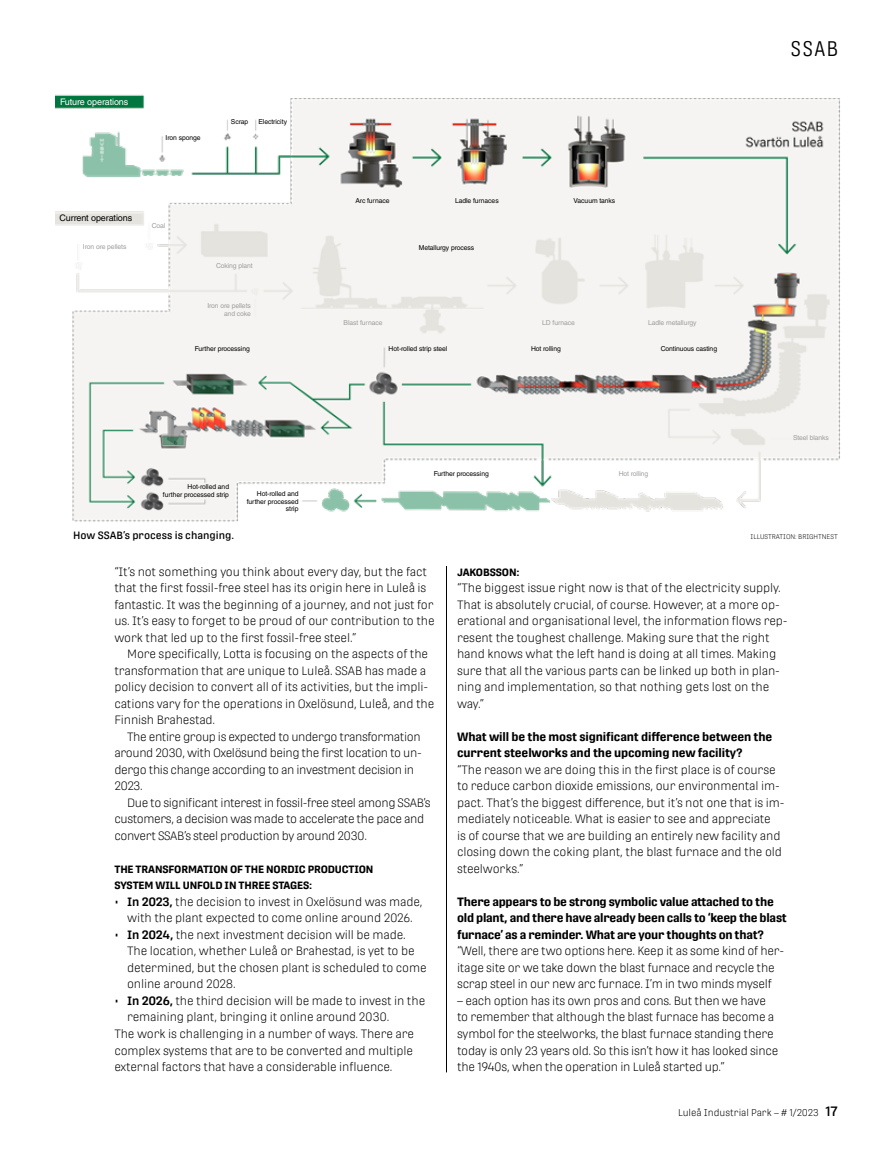
<style>
.page{position:relative;width:893px;height:1149px;background:#fff}
.page>*{position:absolute;margin:0;border:0;box-sizing:border-box;transform-origin:0 0}
.t1{font:300 21px "Protipo Compact";color:#000}
.t2{font:300 12px/16.5px "Protipo";letter-spacing:-.01em;color:#000}
.t3{font:300 12px/16.5px "Protipo";letter-spacing:-.03em;color:#000}
.t4{font:700 12px/16.5px "Protipo";letter-spacing:-.02em;color:#000}
.t5{font:700 10.5px/16.5px "Protipo";letter-spacing:-.01em;color:#000}
.t6{font:500 10.5px "Protipo";color:#000}
.t7{font:300 9.75px "Protipo";color:#000}
.t8{font:9px "Helvetica LT Std";letter-spacing:-.01em;color:#000}
.t9{font:9px "Helvetica LT Std";letter-spacing:-.01em;color:#fff}
.t10{font:6.75px/7.5px "Helvetica LT Std";letter-spacing:-.01em;color:#000;text-align:right}
.t11{font:6.75px/7.5px "Helvetica LT Std";letter-spacing:-.01em;color:#9d9d9c;text-align:right}
.t12{font:300 6.75px "Protipo";color:#000}
.s1{font-weight:600}
.s2{font-weight:500;font-size:13.5px}
</style>
<div class="page">
<img style="left:55px;top:94px;width:785px;height:428px">
<img style="left:741px;top:114px;width:89px;height:38px">
<hr style="left:446px;top:566px;width:1px;height:505px;background:#000">
<p class="t9" style="left:60px;top:96px;width:70px">Future operations</p>
<p class="t10" style="left:166px;top:134px;width:36px">Iron sponge</p>
<p class="t10" style="left:231px;top:118px;width:19px">Scrap</p>
<p class="t10" style="left:259px;top:118px;width:30px">Electricity</p>
<p class="t8" style="left:60px;top:212px;width:74px">Current operations</p>
<p class="t11" style="left:83px;top:242px;width:45px">Iron ore pellets</p>
<p class="t11" style="left:152px;top:222px;width:15px">Coal</p>
<p class="t10" style="left:355px;top:197px;width:35px">Arc furnace</p>
<p class="t10" style="left:455px;top:197px;width:45px">Ladle furnaces</p>
<p class="t10" style="left:574px;top:197px;width:43px">Vacuum tanks</p>
<p class="t11" style="left:216px;top:262px;width:38px">Coking plant</p>
<p class="t11" style="left:207px;top:302px;width:45px">Iron ore pellets and coke</p>
<p class="t10" style="left:419px;top:243px;width:57px">Metallurgy process</p>
<p class="t11" style="left:344px;top:319px;width:40px">Blast furnace</p>
<p class="t11" style="left:542px;top:319px;width:34px">LD furnace</p>
<p class="t11" style="left:648px;top:319px;width:50px">Ladle metallurgy</p>
<p class="t10" style="left:195px;top:345px;width:57px">Further processing</p>
<p class="t10" style="left:389px;top:345px;width:60px">Hot-rolled strip steel</p>
<p class="t10" style="left:531px;top:345px;width:31px">Hot rolling</p>
<p class="t10" style="left:661px;top:345px;width:58px">Continuous casting</p>
<p class="t10" style="left:163px;top:483px;width:68px">Hot-rolled and<br>further processed strip</p>
<p class="t10" style="left:247px;top:490px;width:53px">Hot-rolled and further processed strip</p>
<p class="t10" style="left:434px;top:470px;width:57px">Further processing</p>
<p class="t11" style="left:619px;top:470px;width:31px">Hot rolling</p>
<h1 class="t1" style="left:791px;top:37px;width:48px">SSAB</h1>
<p class="t11" style="left:793px;top:433px;width:37px">Steel blanks</p>
<p class="t6" style="left:73px;top:528px;width:163px">How SSAB’s process is changing.</p>
<p class="t12" style="left:751px;top:532px;width:89px">ILLUSTRATION: BRIGHTNEST</p>
<p class="t2" style="left:114px;top:563px;width:322px">“It’s not something you think about every day, but the fact that the first fossil-free steel has its origin here in Luleå is fantastic. It was the beginning of a journey, and not just for us. It’s easy to forget to be proud of our contribution to the work that led up to the first fossil-free steel.”</p>
<p class="t2" style="left:114px;top:645px;width:322px;text-indent:13px">More specifically, Lotta is focusing on the aspects of the transformation that are unique to Luleå. SSAB has made a policy decision to convert all of its activities, but the impli&shy;cations vary for the operations in Oxelösund, Luleå, and the Finnish Brahestad.</p>
<p class="t3" style="left:114px;top:728px;width:309px;text-indent:13px">The entire group is expected to undergo transformation around 2030, with Oxelösund being the first location to un&shy;dergo this change according to an investment decision in 2023.</p>
<p class="t3" style="left:114px;top:794px;width:318px;text-indent:13px">Due to significant interest in fossil-free steel among SSAB’s customers, a decision was made to accelerate the pace and convert SSAB’s steel production by around 2030.</p>
<p class="t5" style="left:114px;top:860px;width:261px">THE TRANSFORMATION OF THE NORDIC PRODUCTION<br>SYSTEM WILL UNFOLD IN THREE STAGES:</p>
<p class="t2" style="left:114px;top:893px;width:310px;text-align:center">• <span class="s1">In 2023,</span> the decision to invest in Oxelösund was made, with the plant expected to come online around 2026.</p>
<p class="t2" style="left:127px;top:926px;width:301px;text-indent:-13px">• <span class="s1">In 2024,</span> the next investment decision will be made.<br>The location, whether Luleå or Brahestad, is yet to be determined, but the chosen plant is scheduled to come online around 2028.</p>
<p class="t2" style="left:114px;top:992px;width:312px">• <span class="s1">In 2026,</span> the third decision will be made to invest in the</p>
<p class="t2" style="left:127px;top:1008px;width:264px">remaining plant, bringing it online around 2030.</p>
<p class="t2" style="left:114px;top:1025px;width:301px">The work is challenging in a number of ways. There are</p>
<p class="t2" style="left:114px;top:1041px;width:300px">complex systems that are to be converted and multiple</p>
<p class="t2" style="left:114px;top:1058px;width:280px">external factors that have a considerable influence.</p>
<p class="t5" style="left:457px;top:563px;width:64px">JAKOBSSON:</p>
<p class="t2" style="left:457px;top:579px;width:332px">“The biggest issue right now is that of the electricity supply.<br>That is absolutely crucial, of course. However, at a more op&shy;erational and organisational level, the information flows rep&shy;resent the toughest challenge. Making sure that the right hand knows what the left hand is doing at all times. Making sure that all the various parts can be linked up both in plan&shy;ning and implementation, so that nothing gets lost on the way.”</p>
<p class="t4" style="left:457px;top:728px;width:317px">What will be the most significant difference between the current steelworks and the upcoming new facility?</p>
<p class="t2" style="left:457px;top:761px;width:329px">“The reason we are doing this in the first place is of course to reduce carbon dioxide emissions, our environmental im&shy;pact. That’s the biggest difference, but it’s not one that is im&shy;mediately noticeable. What is easier to see and appreciate<br>is of course that we are building an entirely new facility and closing down the coking plant, the blast furnace and the old steelworks.”</p>
<p class="t4" style="left:457px;top:893px;width:331px">There appears to be strong symbolic value attached to the old plant, and there have already been calls to ‘keep the blast furnace’ as a reminder. What are your thoughts on that?</p>
<p class="t2" style="left:457px;top:942px;width:328px">“Well, there are two options here. Keep it as some kind of her&shy;itage site or we take down the blast furnace and recycle the scrap steel in our new arc furnace. I’m in two minds myself</p>
<p class="t2" style="left:457px;top:992px;width:323px">– each option has its own pros and cons. But then we have to remember that although the blast furnace has become a symbol for the steelworks, the blast furnace standing there today is only 23 years old. So this isn’t how it has looked since the 1940s, when the operation in Luleå started up.”</p>
<p class="t7" style="left:678px;top:1106px;width:161px">Luleå Industrial Park – # 1/2023 <span class="s2">17</span></p>
</div>
